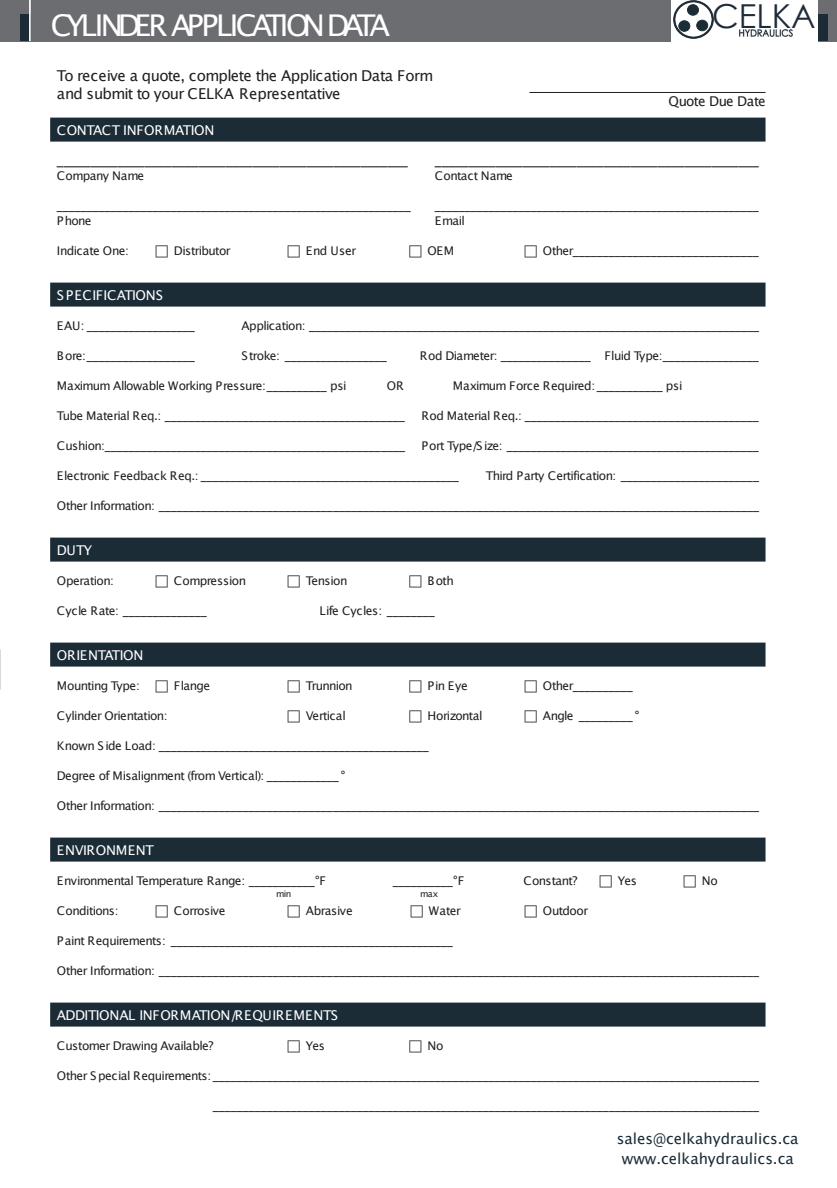
<style>
.page{position:relative;width:837px;height:1188px;background:#fff}
.page>*{position:absolute;margin:0;border:0;box-sizing:border-box;transform-origin:0 0}
.t1{font:33px "Century Gothic";color:#1e2b39}
.t2{font:30px "Lucida Grande";letter-spacing:-.16em;color:#fff}
.t3{font:15px/18px "Lucida Grande";letter-spacing:-.03em;color:#231f20}
.t4{font:15px/19.5px "Lucida Grande";color:#1b2c37;text-align:center}
.t5{font:13.5px "Lucida Grande";letter-spacing:-.045em;color:#231f20}
.t6{font:13.5px "Lucida Grande";letter-spacing:-.02em;color:#fff}
.t7{font:12px "Lucida Grande";letter-spacing:-.045em;color:#231f20}
.t8{font:12px "Lucida Grande";letter-spacing:-.025em;color:#231f20}
.t9{font:12px "Lucida Grande";letter-spacing:-.01em;color:#231f20}
.t10{font:12px "Lucida Grande";letter-spacing:-.015em;color:#231f20}
.t11{font:12px "Lucida Grande";letter-spacing:-.065em;color:#231f20}
.t12{font:9px "Lucida Grande";letter-spacing:-.075em;color:#231f20}
</style>
<div class="page">
<div style="left:0;top:0;width:837px;height:41px;background:#6c6d70"></div>
<div style="left:817px;top:14px;width:11px;height:27px;background:#1b2c37"></div>
<div style="left:20px;top:14px;width:11px;height:27px;background:#1b2c37"></div>
<hr style="left:29px;top:0;width:2px;height:41px;background:#fff">
<hr style="left:529px;top:92px;width:237px;height:1px;background:#231f20">
<div style="left:50px;top:118px;width:716px;height:24px;background:#1b2c37"></div>
<div style="left:50px;top:283px;width:716px;height:24px;background:#1b2c37"></div>
<div style="left:50px;top:538px;width:716px;height:24px;background:#1b2c37"></div>
<div style="left:50px;top:643px;width:716px;height:24px;background:#1b2c37"></div>
<div style="left:50px;top:838px;width:716px;height:24px;background:#1b2c37"></div>
<div style="left:50px;top:1003px;width:716px;height:24px;background:#1b2c37"></div>
<div style="left:671px;top:0;width:147px;height:41px;background:#fff"></div>
<img style="left:674px;top:1px;width:39px;height:38px">
<div style="left:687px;top:5px;width:12px;height:10px;background:#1b2c37;border:1px solid #1b2c37;border-radius:50%"></div>
<div style="left:697px;top:20px;width:11px;height:11px;background:#1b2c37;border:1px solid #1b2c37;border-radius:50%"></div>
<div style="left:679px;top:21px;width:11px;height:10px;background:#1b2c37;border:1px solid #1b2c37;border-radius:50%"></div>
<img style="left:739px;top:29px;width:54px;height:8px">
<h2 class="t2" style="left:51px;top:13px;width:341px">CYLINDER APPLICATION DATA</h2>
<p class="t3" style="left:57px;top:68px;width:378px">To receive a quote, complete the Application Data Form and submit to your CELKA Representative</p>
<h1 class="t1" style="left:712px;top:3px;width:105px">CELKA</h1>
<p class="t5" style="left:669px;top:96px;width:99px">Quote Due Date</p>
<p class="t6" style="left:57px;top:124px;width:159px">CONTACT INFORMATION</p>
<p class="t5" style="left:57px;top:154px;width:353px">____________________________________________________</p>
<p class="t5" style="left:435px;top:154px;width:326px">________________________________________________</p>
<p class="t7" style="left:57px;top:170px;width:89px">Company Name</p>
<p class="t10" style="left:435px;top:170px;width:80px">Contact Name</p>
<p class="t7" style="left:57px;top:200px;width:356px">___________________________________________________________</p>
<p class="t7" style="left:435px;top:200px;width:326px">______________________________________________________</p>
<p class="t7" style="left:57px;top:215px;width:36px">Phone</p>
<p class="t7" style="left:435px;top:215px;width:32px">Email</p>
<p class="t7" style="left:57px;top:245px;width:73px">Indicate One:</p>
<p class="t7" style="left:174px;top:245px;width:58px">Distributor</p>
<p class="t7" style="left:306px;top:245px;width:52px">End User</p>
<p class="t7" style="left:427px;top:245px;width:28px">OEM</p>
<p class="t7" style="left:543px;top:245px;width:218px">Other_______________________________</p>
<p class="t6" style="left:57px;top:289px;width:108px">SPECIFICATIONS</p>
<p class="t7" style="left:57px;top:320px;width:140px">EAU: __________________</p>
<p class="t7" style="left:241px;top:320px;width:519px">Application: ___________________________________________________________________________</p>
<p class="t7" style="left:57px;top:350px;width:139px">Bore:__________________</p>
<p class="t7" style="left:241px;top:350px;width:147px">Stroke: _________________</p>
<p class="t7" style="left:420px;top:350px;width:341px">Rod Diameter: _______________ Fluid Type:________________</p>
<p class="t7" style="left:57px;top:380px;width:291px">Maximum Allowable Working Pressure:__________ psi</p>
<p class="t7" style="left:387px;top:380px;width:18px">OR</p>
<p class="t7" style="left:453px;top:380px;width:231px">Maximum Force Required: ___________ psi</p>
<p class="t7" style="left:57px;top:410px;width:350px">Tube Material Req.: ________________________________________</p>
<p class="t8" style="left:421px;top:410px;width:339px">Rod Material Req.: _______________________________________</p>
<p class="t7" style="left:57px;top:440px;width:350px">Cushion:__________________________________________________</p>
<p class="t7" style="left:421px;top:440px;width:339px">Port Type/Size: __________________________________________</p>
<p class="t8" style="left:57px;top:470px;width:404px">Electronic Feedback Req.: ___________________________________________</p>
<p class="t7" style="left:486px;top:470px;width:275px">Third Party Certification: _______________________</p>
<p class="t7" style="left:57px;top:500px;width:704px">Other Information: ____________________________________________________________________________________________________</p>
<p class="t6" style="left:57px;top:544px;width:37px">DUTY</p>
<p class="t7" style="left:57px;top:575px;width:59px">Operation:</p>
<p class="t7" style="left:174px;top:575px;width:74px">Compression</p>
<p class="t7" style="left:306px;top:575px;width:43px">Tension</p>
<p class="t7" style="left:427px;top:575px;width:28px">B oth</p>
<p class="t9" style="left:57px;top:605px;width:151px">Cycle Rate: ______________</p>
<p class="t8" style="left:319px;top:605px;width:117px">Life Cycles: ________</p>
<p class="t6" style="left:57px;top:649px;width:88px">ORIENTATION</p>
<p class="t7" style="left:57px;top:680px;width:84px">Mounting Type:</p>
<p class="t7" style="left:174px;top:680px;width:38px">Flange</p>
<p class="t11" style="left:306px;top:680px;width:48px">Trunnion</p>
<p class="t7" style="left:427px;top:680px;width:42px">Pin Eye</p>
<p class="t7" style="left:543px;top:680px;width:92px">Other__________</p>
<p class="t7" style="left:57px;top:710px;width:112px">Cylinder Orientation:</p>
<p class="t7" style="left:306px;top:710px;width:41px">Vertical</p>
<p class="t7" style="left:427px;top:710px;width:57px">Horizontal</p>
<p class="t7" style="left:543px;top:710px;width:98px">Angle _________°</p>
<p class="t7" style="left:57px;top:740px;width:374px">Known Side Load: _____________________________________________</p>
<p class="t7" style="left:57px;top:770px;width:290px">Degree of Misalignment (from Vertical): ____________ °</p>
<p class="t7" style="left:57px;top:800px;width:704px">Other Information: ____________________________________________________________________________________________________</p>
<p class="t6" style="left:57px;top:844px;width:99px">ENVIRONMENT</p>
<p class="t7" style="left:57px;top:875px;width:271px">Environmental Temperature Range: ___________°F</p>
<p class="t7" style="left:393px;top:875px;width:73px">__________°F</p>
<p class="t7" style="left:523px;top:875px;width:55px">Constant?</p>
<p class="t7" style="left:618px;top:875px;width:21px">Yes</p>
<p class="t7" style="left:702px;top:875px;width:18px">No</p>
<p class="t12" style="left:276px;top:890px;width:17px">min</p>
<p class="t12" style="left:420px;top:890px;width:20px">max</p>
<p class="t7" style="left:57px;top:905px;width:63px">Conditions:</p>
<p class="t7" style="left:174px;top:905px;width:53px">Corrosive</p>
<p class="t7" style="left:306px;top:905px;width:48px">Abrasive</p>
<p class="t7" style="left:429px;top:905px;width:34px">Water</p>
<p class="t7" style="left:543px;top:905px;width:47px">Outdoor</p>
<p class="t7" style="left:57px;top:935px;width:398px">Paint Requirements: _______________________________________________</p>
<p class="t7" style="left:57px;top:965px;width:704px">Other Information: ____________________________________________________________________________________________________</p>
<p class="t6" style="left:57px;top:1009px;width:283px">ADDITIONAL INFORMATION/REQUIREMENTS</p>
<p class="t7" style="left:57px;top:1040px;width:158px">Customer Drawing Available?</p>
<p class="t7" style="left:306px;top:1040px;width:21px">Yes</p>
<p class="t7" style="left:427px;top:1040px;width:18px">No</p>
<p class="t7" style="left:57px;top:1070px;width:704px">Other Special Requirements: ___________________________________________________________________________________________</p>
<p class="t7" style="left:213px;top:1100px;width:548px">___________________________________________________________________________________________</p>
<p class="t4" style="left:617px;top:1130px;width:183px">sales@celkahydraulics.ca www.celkahydraulics.ca</p>
</div>
